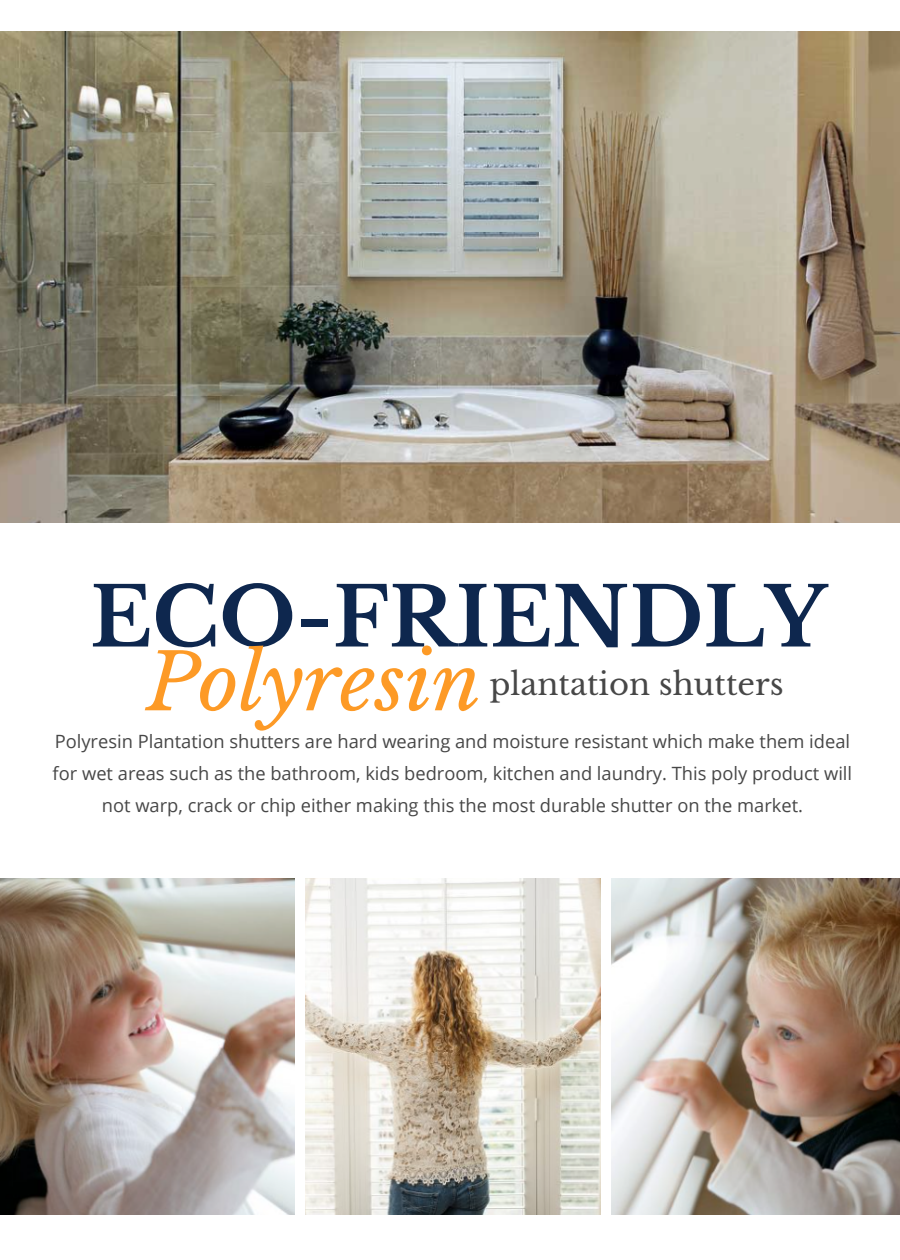
<style>
.page{position:relative;width:900px;height:1260px;background:#fff}
.page>*{position:absolute;margin:0;border:0;box-sizing:border-box;transform-origin:0 0}
.t1{font:700 81.25px "Libre Baskerville";color:#0e274e}
.t2{font:italic 78px "Libre Baskerville";color:#fd9a26}
.t3{font:30.75px "Libre Baskerville";color:#474747}
.t4{font:18.25px/32px "Open Sans";color:#474747;text-align:center}
</style>
<div class="page">
<img style="left:0;top:31px;width:900px;height:491px">
<img style="left:0;top:879px;width:294px;height:335px">
<img style="left:306px;top:879px;width:294px;height:335px">
<img style="left:611px;top:879px;width:289px;height:335px">
<p class="t1" style="left:90px;top:568px;width:738px">ECO-FRIENDLY</p>
<p class="t2" style="left:146px;top:635px;width:336px">Polyresin</p>
<p class="t3" style="left:490px;top:665px;width:295px">plantation shutters</p>
<p class="t4" style="left:53px;top:725px;width:801px">Polyresin Plantation shutters are hard wearing and moisture resistant which make them ideal for wet areas such as the bathroom, kids bedroom, kitchen and laundry. This poly product will not warp, crack or chip either making this the most durable shutter on the market.</p>
</div>
